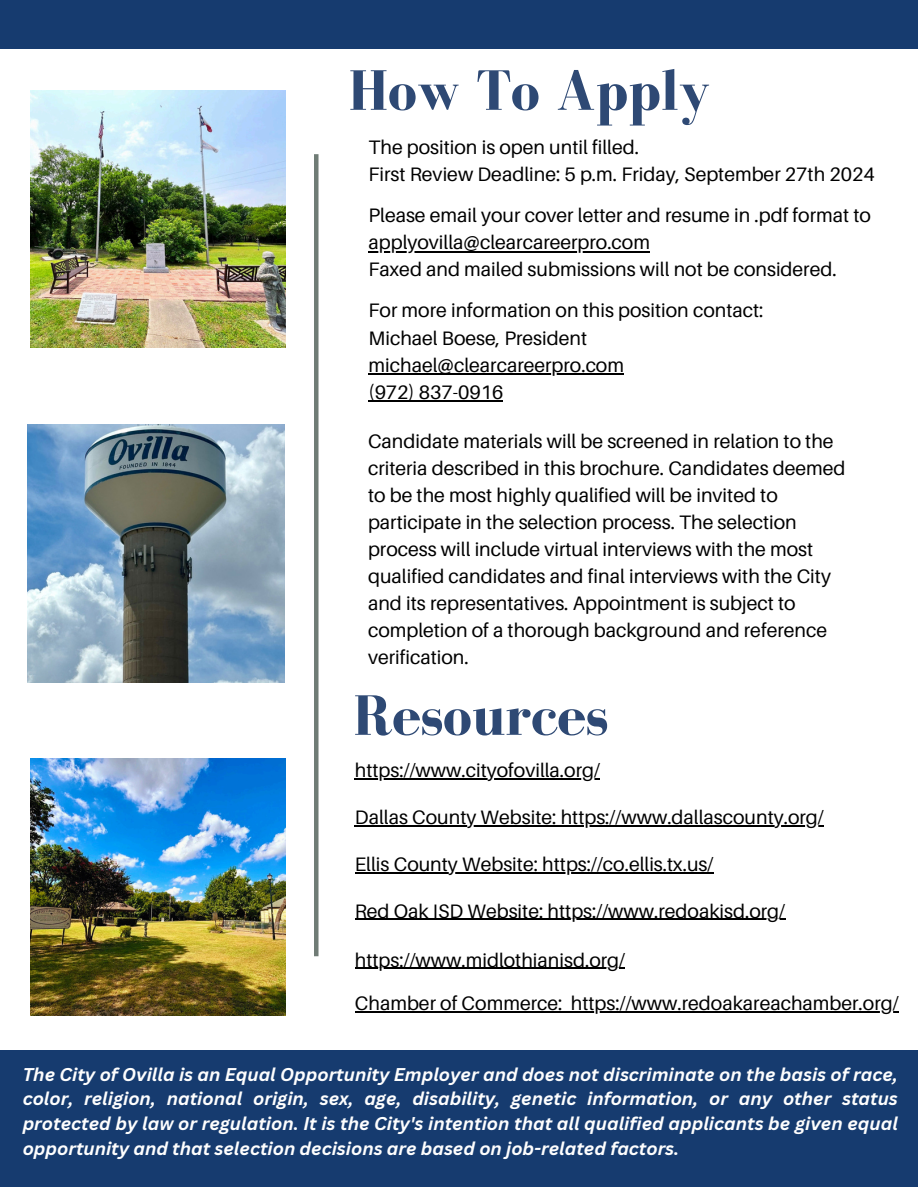
<style>
.page{position:relative;width:918px;height:1188px;background:#fff}
.page>*{position:absolute;margin:0;border:0;box-sizing:border-box;transform-origin:0 0}
.t1{font:700 58.5px "Bodoni FLF";color:#2e4974}
.t2{font:19.5px/27px "Aileron";color:#000}
.t3{font:italic 700 18px/24.8px "Canva Sans";color:#fefefe;text-align:justify}
</style>
<div class="page">
<div style="left:0;top:1050px;width:918px;height:137px;background:#163b6f"></div>
<img style="left:27px;top:425px;width:258px;height:257px">
<div style="left:314px;top:154px;width:5px;height:802px;background:#707c76"></div>
<div style="left:0;top:0;width:918px;height:48px;background:#163b6f"></div>
<img style="left:31px;top:759px;width:254px;height:256px">
<img style="left:31px;top:90px;width:254px;height:258px">
<hr style="left:369px;top:251px;width:281px;height:2px;background:#000">
<hr style="left:369px;top:373px;width:85px;height:2px;background:#000">
<hr style="left:454px;top:373px;width:127px;height:2px;background:#000">
<hr style="left:581px;top:373px;width:43px;height:2px;background:#000">
<hr style="left:369px;top:401px;width:134px;height:1px;background:#000">
<hr style="left:355px;top:778px;width:245px;height:2px;background:#000">
<hr style="left:355px;top:825px;width:469px;height:2px;background:#000">
<hr style="left:355px;top:872px;width:358px;height:1px;background:#000">
<hr style="left:355px;top:919px;width:430px;height:1px;background:#000">
<hr style="left:355px;top:1011px;width:207px;height:1px;background:#000">
<hr style="left:571px;top:1011px;width:328px;height:1px;background:#000">
<hr style="left:355px;top:968px;width:234px;height:1px;background:#000">
<hr style="left:589px;top:968px;width:30px;height:1px;background:#000">
<p class="t1" style="left:348px;top:59px;width:363px">How To Apply</p>
<p class="t2" style="left:369px;top:133px;width:272px">The position is open until filled.</p>
<p class="t2" style="left:369px;top:160px;width:508px">First Review Deadline: 5 p.m. Friday, September 27th 2024</p>
<p class="t2" style="left:369px;top:201px;width:504px">Please email your cover letter and resume in .pdf format to</p>
<p class="t2" style="left:369px;top:228px;width:283px">applyovilla@clearcareerpro.com</p>
<p class="t2" style="left:369px;top:256px;width:470px">Faxed and mailed submissions will not be considered.</p>
<p class="t2" style="left:369px;top:297px;width:396px">For more information on this position contact:</p>
<p class="t2" style="left:369px;top:324px;width:220px">Michael Boese, President</p>
<p class="t2" style="left:369px;top:351px;width:257px">michael@clearcareerpro.com</p>
<p class="t2" style="left:369px;top:378px;width:136px">(972) 837-0916</p>
<p class="t2" style="left:368px;top:427px;width:479px">Candidate materials will be screened in relation to the criteria described in this brochure. Candidates deemed to be the most highly qualified will be invited to participate in the selection process. The selection process will include virtual interviews with the most qualified candidates and final interviews with the City and its representatives. Appointment is subject to completion of a thorough background and reference verification.</p>
<p class="t1" style="left:353px;top:684px;width:257px">Resources</p>
<h1 class="t2" style="left:355px;top:757px;width:247px">https://www.cityofovilla.org/</h1>
<p class="t2" style="left:355px;top:804px;width:471px">Dallas County Website: https://www.dallascounty.org/</p>
<p class="t2" style="left:355px;top:850px;width:360px">Ellis County Website: https://co.ellis.tx.us/</p>
<p class="t2" style="left:355px;top:897px;width:432px">Red Oak ISD Website: https://www.redoakisd.org/</p>
<p class="t2" style="left:355px;top:946px;width:272px">https://www.midlothianisd.org/</p>
<p class="t2" style="left:355px;top:989px;width:545px">Chamber of Commerce: https://www.redoakareachamber.org/</p>
<p class="t3" style="left:23px;top:1061px;width:877px">The City of Ovilla is an Equal Opportunity Employer and does not discriminate on the basis of race, color, religion, national origin, sex, age, disability, genetic information, or any other status protected by law or regulation. It is the City's intention that all qualified applicants be given equal opportunity and that selection decisions are based on job-related factors.</p>
</div>
